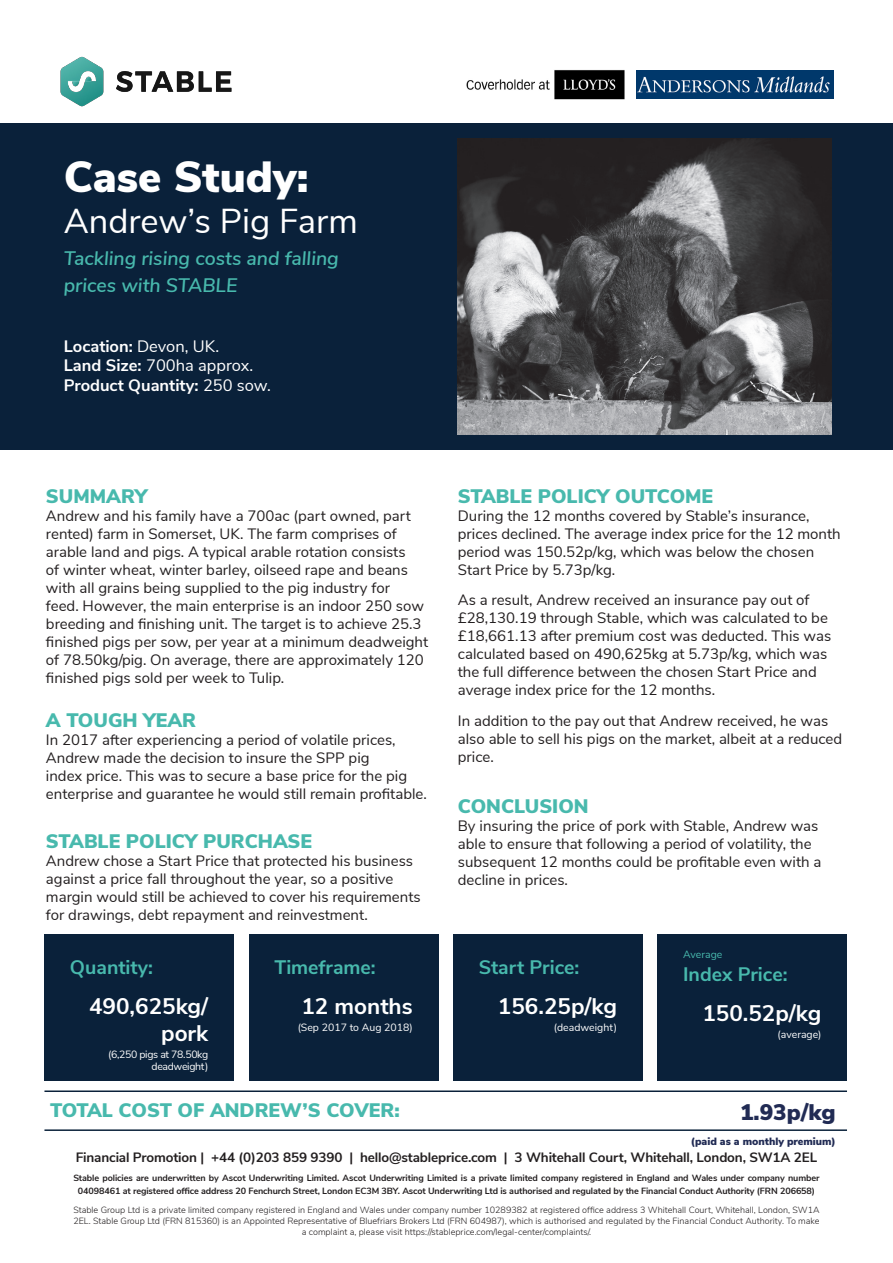
<style>
.page{position:relative;width:893px;height:1263px;background:#fff}
.page>*{position:absolute;margin:0;border:0;box-sizing:border-box;transform-origin:0 0}
.White{font:900 43.5px "Nunito Sans";color:#fff}
.White-2{font:34.5px "Nunito Sans";color:#fff}
.Info_-_Number{font:700 22.5px/27px "Nunito Sans";color:#fff;text-align:right}
.Info_-_Number-2{font:900 22.5px "Nunito Sans";color:#212b54}
.Body_Copy_-_Heading{font:900 19.5px "Nunito Sans";color:#48b9ad}
.White-3{font:italic 600 19.5px/27px "Nunito Sans";color:#48b9ad}
.Heading_-_Turquoise{font:700 19.5px "Nunito Sans";color:#48b9ad}
.Heading_-_Turquoise-2{font:900 19.5px "Nunito Sans";color:#48b9ad}
.White-4{font:700 16.5px "Nunito Sans";color:#fff}
.White-5{font:16.5px "Nunito Sans";color:#fff}
.Body_Copy{font:15px/18px "Nunito Sans";color:#231f20}
.t1{font:700 13.5px "Nunito Sans";letter-spacing:-.01em;color:#231f20}
.Info_-_Extra{font:10.5px "Nunito Sans";color:#fff}
.Info_-_Extra-2{font:10.5px/12.6px "Nunito Sans";letter-spacing:-.03em;color:#fff;text-align:right}
.Info_-_Extra-3{font:900 10.5px "Nunito Sans";color:#212b54}
.Heading_-_Turquoise-3{font:10.5px "Nunito Sans";color:#48b9ad}
.t2{font:300 9px/10.8px "Nunito Sans";color:#231f20;text-align:center}
.t3{font:700 9px/12.6px "Nunito Sans";letter-spacing:-.01em;color:#231f20;text-align:center}
.s1{font-weight:400}
.s2{font-weight:700}
</style>
<div class="page">
<img style="left:637px;top:70px;width:197px;height:28px">
<img style="left:60px;top:57px;width:172px;height:49px">
<hr style="left:44px;top:1090px;width:803px;height:2px;background:#0a213a">
<hr style="left:44px;top:1129px;width:803px;height:2px;background:#0a213a">
<img style="left:466px;top:70px;width:159px;height:30px">
<div style="left:0;top:123px;width:893px;height:327px;background:#0a213a"></div>
<img style="left:458px;top:138px;width:374px;height:296px">
<div style="left:44px;top:934px;width:190px;height:146px;background:#0a213a"></div>
<div style="left:249px;top:934px;width:189px;height:146px;background:#0a213a"></div>
<div style="left:658px;top:934px;width:189px;height:146px;background:#0a213a"></div>
<div style="left:453px;top:934px;width:190px;height:146px;background:#0a213a"></div>
<p class="White" style="left:64px;top:145px;width:246px">Case Study:</p>
<p class="White-2" style="left:64px;top:196px;width:296px">Andrew’s Pig Farm</p>
<p class="White-3" style="left:64px;top:244px;width:277px">Tackling rising costs and falling prices with STABLE</p>
<p class="White-4" style="left:64px;top:334px;width:157px">Location: <span class="s1">Devon, UK.</span></p>
<p class="White-5" style="left:64px;top:354px;width:191px"><span class="s2">Land Size:</span> 700ha approx.</p>
<p class="White-4" style="left:64px;top:373px;width:209px">Product Quantity: <span class="s1">250 sow.</span></p>
<p class="Body_Copy_-_Heading" style="left:46px;top:481px;width:103px">SUMMARY</p>
<p class="Body_Copy" style="left:46px;top:505px;width:384px">Andrew and his family have a 700ac (part owned, part rented) farm in Somerset, UK. The farm comprises of arable land and pigs. A typical arable rotation consists<br>of winter wheat, winter barley, oilseed rape and beans with all grains being supplied to the pig industry for<br>feed. However, the main enterprise is an indoor 250 sow breeding and finishing unit. The target is to achieve 25.3 finished pigs per sow, per year at a minimum deadweight of 78.50kg/pig. On average, there are approximately 120 finished pigs sold per week to Tulip.</p>
<p class="Body_Copy_-_Heading" style="left:46px;top:706px;width:152px">A TOUGH YEAR</p>
<p class="Body_Copy" style="left:46px;top:730px;width:382px">In 2017 after experiencing a period of volatile prices, Andrew made the decision to insure the SPP pig<br>index price. This was to secure a base price for the pig enterprise and guarantee he would still remain profitable.</p>
<p class="Body_Copy_-_Heading" style="left:46px;top:826px;width:268px">STABLE POLICY PURCHASE</p>
<p class="Body_Copy" style="left:46px;top:850px;width:376px">Andrew chose a Start Price that protected his business against a price fall throughout the year, so a positive margin would still be achieved to cover his requirements for drawings, debt repayment and reinvestment.</p>
<p class="Heading_-_Turquoise" style="left:70px;top:953px;width:85px">Quantity:</p>
<p class="Info_-_Number" style="left:89px;top:991px;width:121px">490,625kg/ pork</p>
<p class="Info_-_Extra-2" style="left:108px;top:1047px;width:102px">(6,250 pigs at 78.50kg deadweight)</p>
<p class="Heading_-_Turquoise" style="left:274px;top:953px;width:103px">Timeframe:</p>
<p class="Info_-_Number" style="left:301px;top:991px;width:113px">12 months</p>
<p class="Info_-_Extra" style="left:298px;top:1019px;width:117px">(Sep 2017 to Aug 2018)</p>
<p class="Body_Copy_-_Heading" style="left:458px;top:481px;width:257px">STABLE POLICY OUTCOME</p>
<p class="Body_Copy" style="left:458px;top:505px;width:384px">During the 12 months covered by Stable’s insurance, prices declined. The average index price for the 12 month period was 150.52p/kg, which was below the chosen Start Price by 5.73p/kg.</p>
<p class="Body_Copy" style="left:458px;top:590px;width:375px">As a result, Andrew received an insurance pay out of £28,130.19 through Stable, which was calculated to be £18,661.13 after premium cost was deducted. This was calculated based on 490,625kg at 5.73p/kg, which was the full difference between the chosen Start Price and average index price for the 12 months.</p>
<p class="Body_Copy" style="left:458px;top:711px;width:386px">In addition to the pay out that Andrew received, he was also able to sell his pigs on the market, albeit at a reduced price.</p>
<p class="Body_Copy_-_Heading" style="left:458px;top:792px;width:132px">CONCLUSION</p>
<p class="Body_Copy" style="left:458px;top:816px;width:365px">By insuring the price of pork with Stable, Andrew was able to ensure that following a period of volatility, the subsequent 12 months could be profitable even with a decline in prices.</p>
<p class="Heading_-_Turquoise" style="left:479px;top:953px;width:102px">Start Price:</p>
<p class="Info_-_Number" style="left:498px;top:991px;width:121px">156.25p/kg</p>
<p class="Info_-_Extra" style="left:554px;top:1019px;width:65px">(deadweight)</p>
<p class="Heading_-_Turquoise-3" style="left:683px;top:946px;width:41px">Average</p>
<p class="Heading_-_Turquoise" style="left:683px;top:960px;width:106px">Index Price:</p>
<p class="Info_-_Number" style="left:702px;top:998px;width:121px">150.52p/kg</p>
<p class="Info_-_Extra" style="left:778px;top:1026px;width:45px">(average)</p>
<p class="Heading_-_Turquoise-2" style="left:50px;top:1095px;width:351px">TOTAL COST OF ANDREW’S COVER:</p>
<p class="Info_-_Number-2" style="left:740px;top:1095px;width:97px">1.93p/kg</p>
<p class="Info_-_Extra-3" style="left:691px;top:1133px;width:146px">(paid as a monthly premium)</p>
<p class="t1" style="left:76px;top:1147px;width:743px">Financial Promotion | +44 (0)203 859 9390 | hello@stableprice.com | 3 Whitehall Court, Whitehall, London, SW1A 2EL</p>
<p class="t3" style="left:73px;top:1171px;width:748px">Stable policies are underwritten by Ascot Underwriting Limited. Ascot Underwriting Limited is a private limited company registered in England and Wales under company number<br>04098461 at registered office address 20 Fenchurch Street, London EC3M 3BY. Ascot Underwriting Ltd is authorised and regulated by the Financial Conduct Authority (FRN 206658)</p>
<p class="t2" style="left:73px;top:1204px;width:748px">Stable Group Ltd is a private limited company registered in England and Wales under company number 10289382 at registered office address 3 Whitehall Court, Whitehall, London, SW1A<br>2EL. Stable Group Ltd (FRN 815360) is an Appointed Representative of Bluefriars Brokers Ltd (FRN 604987), which is authorised and regulated by the Financial Conduct Authority. To make a complaint a, please visit https://stableprice.com/legal-center/complaints/.</p>
</div>
